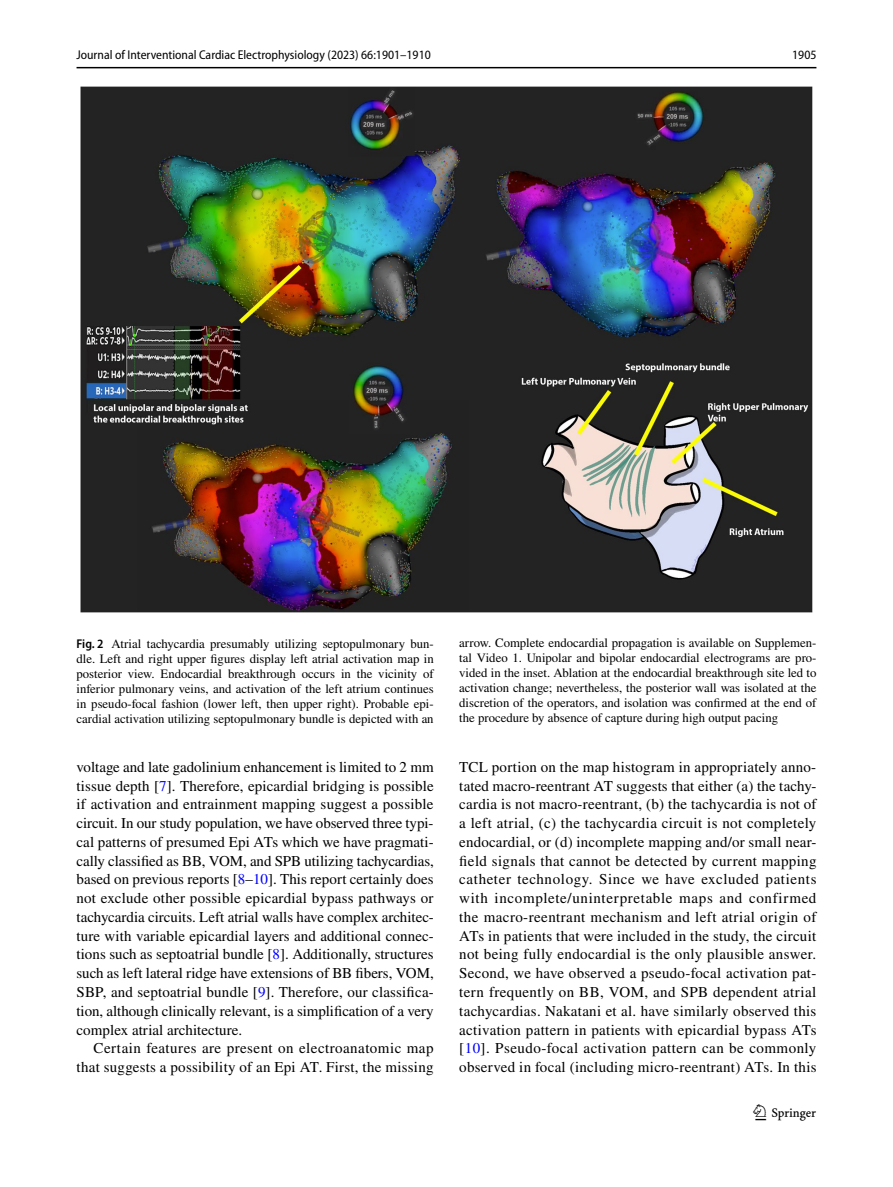
<style>
.page{position:relative;width:893px;height:1187px;background:#fff}
.page>*{position:absolute;margin:0;border:0;box-sizing:border-box;transform-origin:0 0}
.t1{font:22.5px "Springnew Regular 3";color:#000}
.t2{font:15px/18.8px "STIX";letter-spacing:.015em;color:#000;text-align:justify}
.t3{font:12.75px/15px "STIX";color:#000;text-align:justify}
.t4{font:semi-condensed 12.75px "Myriad Pro";color:#000}
.s1{font-family:"Myriad Pro";font-weight:600;font-stretch:semi-condensed}
.s2{color:#00f}
</style>
<div class="page">
<hr style="left:77px;top:67px;width:739px;height:1px;background:#000">
<img style="left:81px;top:87px;width:731px;height:525px">
<p class="t4" style="left:77px;top:48px;width:356px">Journal of Interventional Cardiac Electrophysiology (2023) 66:1901–1910</p>
<p class="t4" style="left:792px;top:48px;width:26px">1905</p>
<p class="t3" style="left:77px;top:636px;width:359px"><span class="s1">Fig. 2</span> Atrial tachycardia presumably utilizing septopulmonary bun&shy;dle. Left and right upper figures display left atrial activation map in posterior view. Endocardial breakthrough occurs in the vicinity of inferior pulmonary veins, and activation of the left atrium continues in pseudo-focal fashion (lower left, then upper right). Probable epi&shy;cardial activation utilizing septopulmonary bundle is depicted with an</p>
<p class="t3" style="left:459px;top:636px;width:359px">arrow. Complete endocardial propagation is available on Supplemen&shy;tal Video 1. Unipolar and bipolar endocardial electrograms are pro&shy;vided in the inset. Ablation at the endocardial breakthrough site led to activation change; nevertheless, the posterior wall was isolated at the discretion of the operators, and isolation was confirmed at the end of the procedure by absence of capture during high output pacing</p>
<p class="t2" style="left:77px;top:758px;width:359px">voltage and late gadolinium enhancement is limited to 2 mm tissue depth [<span class="s2">7</span>]. Therefore, epicardial bridging is possible if activation and entrainment mapping suggest a possible circuit. In our study population, we have observed three typi&shy;cal patterns of presumed Epi ATs which we have pragmati&shy;cally classified as BB, VOM, and SPB utilizing tachycardias, based on previous reports [<span class="s2">8</span>–<span class="s2">10</span>]. This report certainly does not exclude other possible epicardial bypass pathways or tachycardia circuits. Left atrial walls have complex architec&shy;ture with variable epicardial layers and additional connec&shy;tions such as septoatrial bundle [<span class="s2">8</span>]. Additionally, structures such as left lateral ridge have extensions of BB fibers, VOM, SBP, and septoatrial bundle [<span class="s2">9</span>]. Therefore, our classifica&shy;tion, although clinically relevant, is a simplification of a very complex atrial architecture.</p>
<p class="t2" style="left:77px;top:1039px;width:359px;text-align:right">Certain features are present on electroanatomic map that suggests a possibility of an Epi AT. First, the missing</p>
<p class="t2" style="left:459px;top:758px;width:359px">TCL portion on the map histogram in appropriately anno&shy;tated macro-reentrant AT suggests that either (a) the tachy&shy;cardia is not macro-reentrant, (b) the tachycardia is not of a left atrial, (c) the tachycardia circuit is not completely endocardial, or (d) incomplete mapping and/or small near&shy;field signals that cannot be detected by current mapping catheter technology. Since we have excluded patients with incomplete/uninterpretable maps and confirmed the macro-reentrant mechanism and left atrial origin of ATs in patients that were included in the study, the circuit not being fully endocardial is the only plausible answer.<br>Second, we have observed a pseudo-focal activation pat&shy;tern frequently on BB, VOM, and SPB dependent atrial tachycardias. Nakatani et al. have similarly observed this activation pattern in patients with epicardial bypass ATs [<span class="s2">10</span>]. Pseudo-focal activation pattern can be commonly observed in focal (including micro-reentrant) ATs. In this</p>
<h1 class="t1" style="left:755px;top:1104px;width:62px">1 3</h1>
</div>
